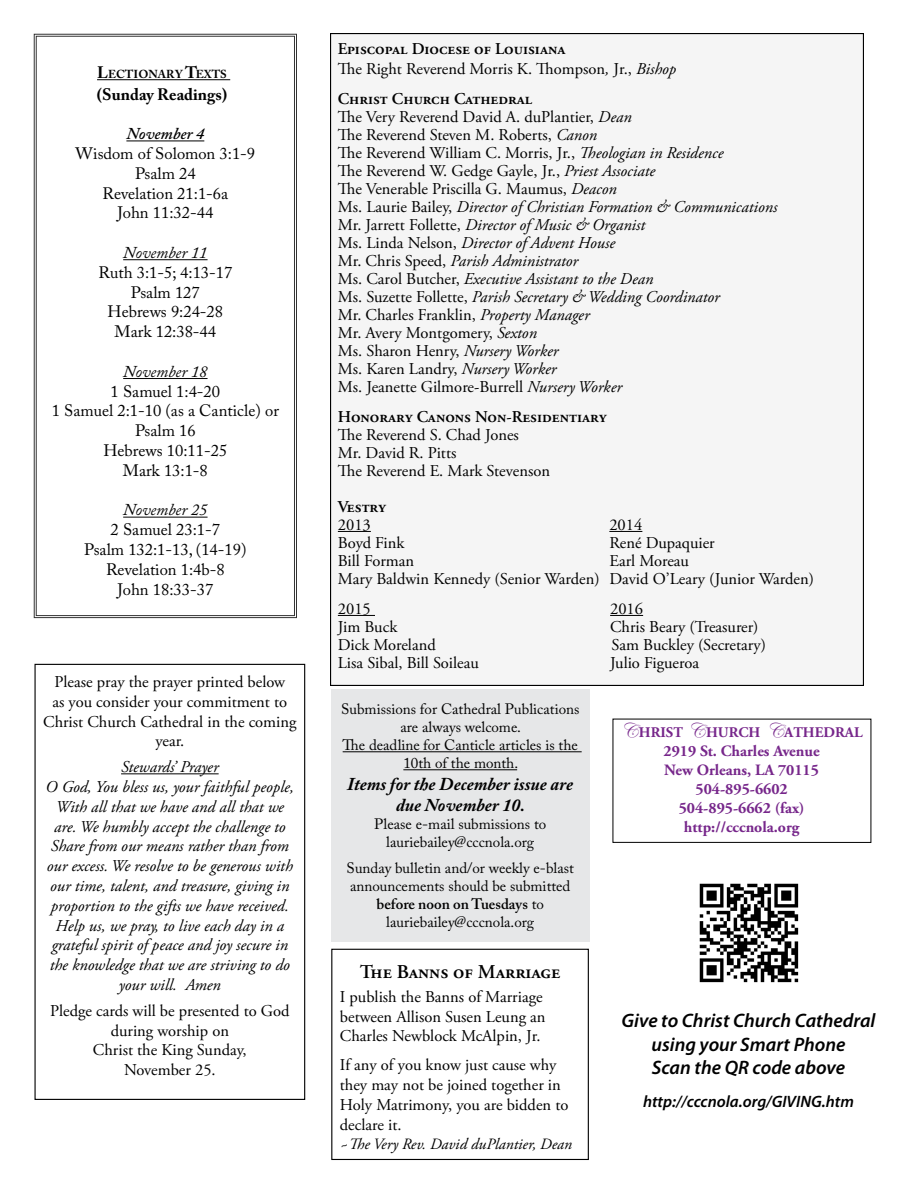
<style>
.page{position:relative;width:918px;height:1188px;background:#fff}
.page>*{position:absolute;margin:0;border:0;box-sizing:border-box;transform-origin:0 0}
.t1{font:italic 600 19.5px/23.4px "Myriad Pro";color:#000;text-align:center}
.t2{font:600 19.5px "Adobe Garamond Pro";color:#000}
.t3{font:italic 700 18px/21.6px "Adobe Caslon Pro";color:#000;text-align:center}
.t4{font:16.5px/18px "Adobe Garamond Pro";color:#000}
.t5{font:italic 16.5px/19.8px "Adobe Garamond Pro";color:#000;text-align:center}
.t6{font:16.5px/19.8px "Adobe Caslon Pro";color:#000;text-align:center}
.t7{font:600 16.5px "Adobe Garamond Pro";color:#000}
.t8{font:italic 16.5px "Adobe Caslon Pro";color:#000}
.t9{font:italic 600 16.5px "Myriad Pro";color:#000}
.t10{font:700 16.5px "Adobe Caslon Pro";color:#000}
.t11{font:italic 600 16.5px "Adobe Caslon Pro";color:#000}
.t12{font:700 15.75px/18.9px "Adobe Garamond Pro";color:#77278b;text-align:center}
.t13{font:italic 15.75px "Adobe Garamond Pro";color:#000}
.t14{font:15px/18px "Adobe Caslon Pro";color:#000;text-align:center}
.t15{font:700 14.7px "Adobe Garamond Pro";color:#77278b}
.t16{font:700 11.55px "Adobe Caslon Pro";color:#000}
.s1{font-size:16.5px}
.s2{font-weight:600}
.s3{font-style:italic}
.s4{font-family:"Edwardian Script ITC";font-weight:400;font-size:21px}
</style>
<div class="page">
<div style="left:331px;top:34px;width:532px;height:651px;background:#f5f5f5"></div>
<hr style="left:338px;top:531px;width:33px;height:1px;background:#000">
<hr style="left:609px;top:531px;width:33px;height:1px;background:#000">
<hr style="left:338px;top:615px;width:37px;height:1px;background:#000">
<hr style="left:610px;top:615px;width:33px;height:1px;background:#000">
<svg style="left:33px;top:33px;width:264px;height:586px"></svg>
<div style="left:36px;top:36px;width:259px;height:580px;border:1px solid #333"></div>
<div style="left:331px;top:949px;width:258px;height:211px;border:1px solid #000"></div>
<div style="left:331px;top:689px;width:258px;height:253px;background:#e6e7e8"></div>
<hr style="left:343px;top:751px;width:239px;height:1px;background:#000">
<hr style="left:403px;top:769px;width:114px;height:1px;background:#000">
<div style="left:613px;top:719px;width:258px;height:124px;border:1px solid #000"></div>
<hr style="left:121px;top:773px;width:98px;height:1px;background:#000">
<div style="left:34px;top:664px;width:271px;height:436px;border:1px solid #000"></div>
<img style="left:699px;top:883px;width:100px;height:100px">
<p class="t16" style="left:97px;top:67px;width:131px"><span class="s1">L</span>ECTIONARY <span class="s1">T</span>EXTS</p>
<p class="t10" style="left:97px;top:84px;width:132px">(SUNDAY READINGS)</p>
<p class="t11" style="left:126px;top:124px;width:79px">November 4</p>
<p class="t6" style="left:76px;top:143px;width:181px">Wisdom of Solomon 3:1-9<br>Psalm 24<br>Revelation 21:1-6a<br>John 11:32-44</p>
<p class="t8" style="left:123px;top:243px;width:86px">November 11</p>
<p class="t6" style="left:98px;top:262px;width:135px">Ruth 3:1-5; 4:13-17<br>Psalm 127<br>Hebrews 9:24-28<br>Mark 12:38-44</p>
<p class="t8" style="left:123px;top:362px;width:86px">November 18</p>
<p class="t6" style="left:52px;top:381px;width:229px">1 Samuel 1:4-20<br>1 Samuel 2:1-10 (as a Canticle) or<br>Psalm 16<br>Hebrews 10:11-25<br>Mark 13:1-8</p>
<p class="t8" style="left:123px;top:500px;width:86px">November 25</p>
<p class="t6" style="left:84px;top:520px;width:164px">2 Samuel 23:1-7<br>Psalm 132:1-13, (14-19)<br>Revelation 1:4b-8<br>John 18:33-37</p>
<p class="t4" style="left:338px;top:39px;width:340px;line-height:19.8px"><span class="s2">Episcopal Diocese of Louisiana<br></span>The Right Reverend Morris K. Thompson<span class="s3">,</span> Jr., <span class="s3">Bishop</span></p>
<p class="t4" style="left:338px;top:90px;width:441px"><span class="s2">Christ Church Cathedral<br></span>The Very Reverend David A. duPlantier, <span class="s3">Dean<br></span>The Reverend Steven M. Roberts, <span class="s3">Canon<br></span>The Reverend William C. Morris, Jr., <span class="s3">Theologian in Residence<br></span>The Reverend W. Gedge Gayle, Jr., <span class="s3">Priest Associate<br></span>The Venerable Priscilla G. Maumus, <span class="s3">Deacon<br></span>Ms. Laurie Bailey, <span class="s3">Director of Christian Formation &amp; Communications </span>Mr. Jarrett Follette, <span class="s3">Director of Music &amp; Organist<br></span>Ms. Linda Nelson, <span class="s3">Director of Advent House<br></span>Mr. Chris Speed, <span class="s3">Parish Administrator<br></span>Ms. Carol Butcher, <span class="s3">Executive Assistant to the Dean<br></span>Ms. Suzette Follette, <span class="s3">Parish Secretary &amp; Wedding Coordinator<br></span>Mr. Charles Franklin, <span class="s3">Property Manager<br></span>Mr. Avery Montgomery, <span class="s3">Sexton<br></span>Ms. Sharon Henry, <span class="s3">Nursery Worker<br></span>Ms. Karen Landry, <span class="s3">Nursery Worker<br></span>Ms. Jeanette Gilmore-Burrell <span class="s3">Nursery Worker</span></p>
<p class="t7" style="left:338px;top:407px;width:270px">Honorary Canons Non-Residentiary</p>
<p class="t4" style="left:338px;top:426px;width:214px">The Reverend S. Chad Jones<br>Mr. David R. Pitts<br>The Reverend E. Mark Stevenson</p>
<p class="t7" style="left:338px;top:497px;width:50px">Vestry</p>
<p class="t4" style="left:338px;top:516px;width:34px">2013</p>
<p class="t4" style="left:609px;top:516px;width:34px">2014</p>
<p class="t4" style="left:338px;top:534px;width:68px">Boyd Fink</p>
<p class="t4" style="left:609px;top:534px;width:107px">René Dupaquier</p>
<p class="t4" style="left:338px;top:552px;width:78px">Bill Forman</p>
<p class="t4" style="left:338px;top:552px;width:478px;text-indent:272px">Earl Moreau<br>Mary Baldwin Kennedy (Senior Warden) David O’Leary (Junior Warden)</p>
<p class="t4" style="left:338px;top:600px;width:34px">2015</p>
<p class="t4" style="left:610px;top:600px;width:34px">2016</p>
<p class="t4" style="left:338px;top:618px;width:61px">Jim Buck</p>
<p class="t4" style="left:610px;top:618px;width:150px">Chris Beary (Treasurer)</p>
<p class="t4" style="left:338px;top:636px;width:99px">Dick Moreland</p>
<p class="t4" style="left:612px;top:636px;width:156px">Sam Buckley (Secretary)</p>
<p class="t4" style="left:338px;top:654px;width:142px">Lisa Sibal, Bill Soileau</p>
<p class="t4" style="left:610px;top:654px;width:90px">Julio Figueroa</p>
<p class="t4" style="left:43px;top:672px;width:255px;line-height:19.8px;text-align:center">Please pray the prayer printed below<br>as you consider your commitment to<br>Christ Church Cathedral in the coming year.</p>
<p class="t5" style="left:46px;top:758px;width:250px">Stewards’ Prayer<br>O God, You bless us, your faithful people, With all that we have and all that we are. We humbly accept the challenge to Share from our means rather than from our excess. We resolve to be generous with our time, talent, and treasure, giving in proportion to the gifts we have received.<br>Help us, we pray, to live each day in a grateful spirit of peace and joy secure in the knowledge that we are striving to do your will. Amen</p>
<p class="t4" style="left:50px;top:1001px;width:241px;line-height:19.8px;text-align:center">Pledge cards will be presented to God during worship on<br>Christ the King Sunday,<br>November 25.</p>
<p class="t1" style="left:622px;top:1008px;width:255px">Give to Christ Church Cathedral using your Smart Phone<br>Scan the QR code above</p>
<p class="t9" style="left:643px;top:1091px;width:212px">http://cccnola.org/GIVING.htm</p>
<p class="t14" style="left:341px;top:700px;width:240px">Submissions for Cathedral Publications are always welcome.<br>The deadline for Canticle articles is the<br>10th of the month.</p>
<p class="t3" style="left:347px;top:773px;width:228px">Items for the December issue are due November 10.</p>
<p class="t14" style="left:374px;top:815px;width:174px">Please e-mail submissions to lauriebailey@cccnola.org</p>
<p class="t14" style="left:347px;top:859px;width:229px">Sunday bulletin and/or weekly e-blast announcements should be submitted <span class="s2">before noon on Tuesdays</span> to lauriebailey@cccnola.org</p>
<p class="t15" style="left:621px;top:724px;width:243px"><span class="s4">C</span>hrist <span class="s4">C</span>hurch <span class="s4">C</span>athedral</p>
<p class="t12" style="left:664px;top:742px;width:158px">2919 St. Charles Avenue<br>New Orleans, LA 70115<br>504-895-6602<br>504-895-6662 (fax) http://cccnola.org</p>
<p class="t2" style="left:360px;top:960px;width:202px">The Banns of Marriage</p>
<p class="t4" style="left:340px;top:987px;width:207px;line-height:19.8px">I publish the Banns of Marriage between Allison Susen Leung an<br>Charles Newblock McAlpin, Jr.</p>
<p class="t4" style="left:340px;top:1056px;width:230px;line-height:19.8px">If any of you know just cause why they may not be joined together in<br>Holy Matrimony, you are bidden to declare it.</p>
<p class="t13" style="left:340px;top:1134px;width:234px">~The Very Rev. David duPlantier, Dean</p>
</div>
